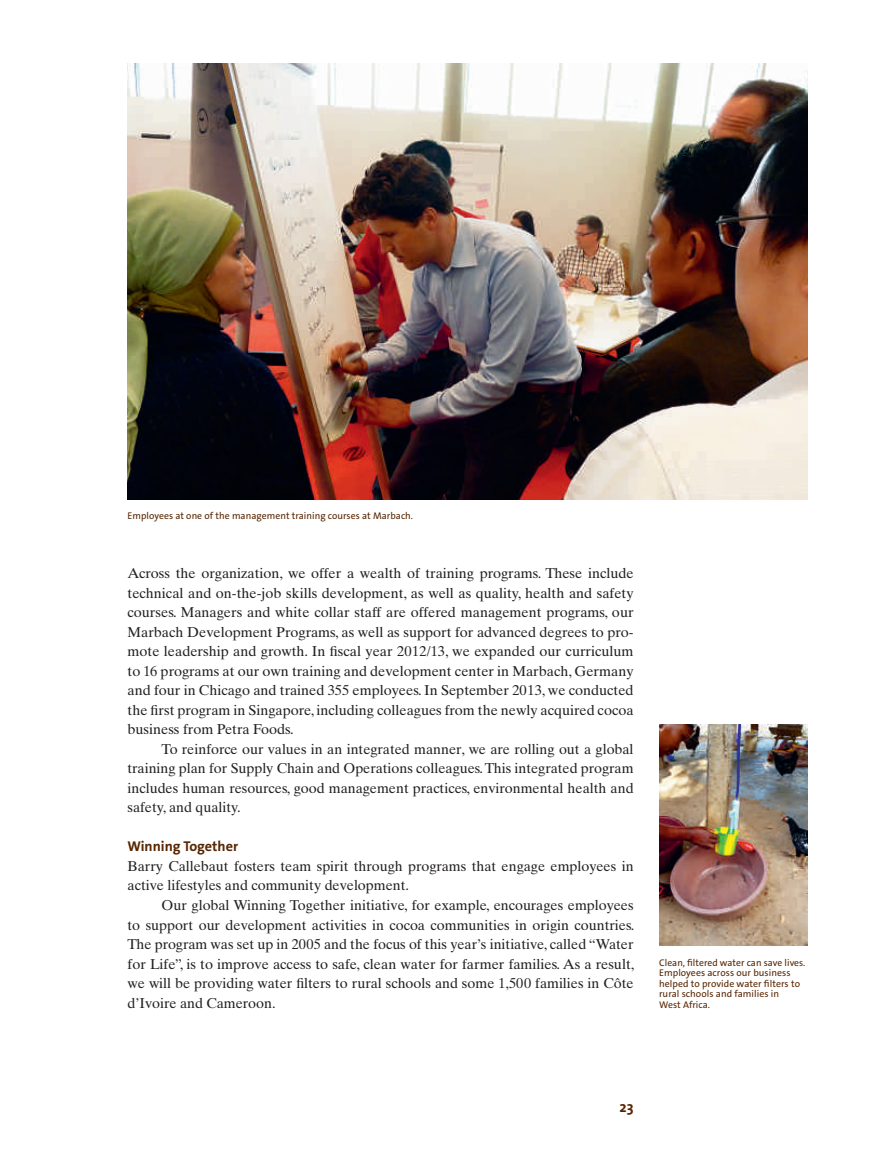
<style>
.page{position:relative;width:893px;height:1170px;background:#fff}
.page>*{position:absolute;margin:0;border:0;box-sizing:border-box;transform-origin:0 0}
.t1{font:700 15px "The Sans Os F";color:#572500}
.t2{font:14.25px/19.5px "Times Ten LT Std";color:#231f20;text-align:justify}
.t3{font:700 14.25px "The Sans Os F";color:#572500}
.t4{font:9.75px/10.5px "The Sans Os F";letter-spacing:.005em;color:#572500}
</style>
<div class="page">
<img style="left:128px;top:64px;width:680px;height:436px">
<img style="left:659px;top:725px;width:149px;height:220px">
<p class="t4" style="left:128px;top:510px;width:287px">Employees at one of the management training courses at Marbach.</p>
<p class="t2" style="left:128px;top:564px;width:507px">Across the organization, we offer a wealth of training programs. These include technical and on-the-job skills development, as well as quality, health and safety courses. Managers and white collar staff are offered management programs, our Marbach Development Programs, as well as support for advanced degrees to pro&shy;mote leadership and growth. In fiscal year 2012/13, we expanded our curriculum to 16 programs at our own training and development center in Marbach, Germany and four in Chicago and trained 355 employees. In September 2013, we conducted the first program in Singapore, including colleagues from the newly acquired cocoa business from Petra Foods.</p>
<p class="t2" style="left:128px;top:739px;width:507px;text-indent:34px">To reinforce our values in an integrated manner, we are rolling out a global training plan for Supply Chain and Operations colleagues.This integrated program includes human resources, good management practices, environmental health and safety, and quality.</p>
<p class="t3" style="left:128px;top:838px;width:112px">Winning Together</p>
<p class="t2" style="left:128px;top:856px;width:507px">Barry Callebaut fosters team spirit through programs that engage employees in active lifestyles and community development.</p>
<p class="t2" style="left:128px;top:895px;width:508px;text-indent:34px">Our global Winning Together initiative, for example, encourages employees to support our development activities in cocoa communities in origin countries.<br>The program was set up in 2005 and the focus of this year’s initiative, called “Water for Life”, is to improve access to safe, clean water for farmer families. As a result, we will be providing water filters to rural schools and some 1,500 families in Côte d’Ivoire and Cameroon.</p>
<p class="t4" style="left:659px;top:956px;width:148px">Clean, filtered water can save lives.<br>Employees across our business helped to provide water filters to rural schools and families in<br>West Africa.</p>
<p class="t1" style="left:619px;top:1097px;width:16px">23</p>
</div>
